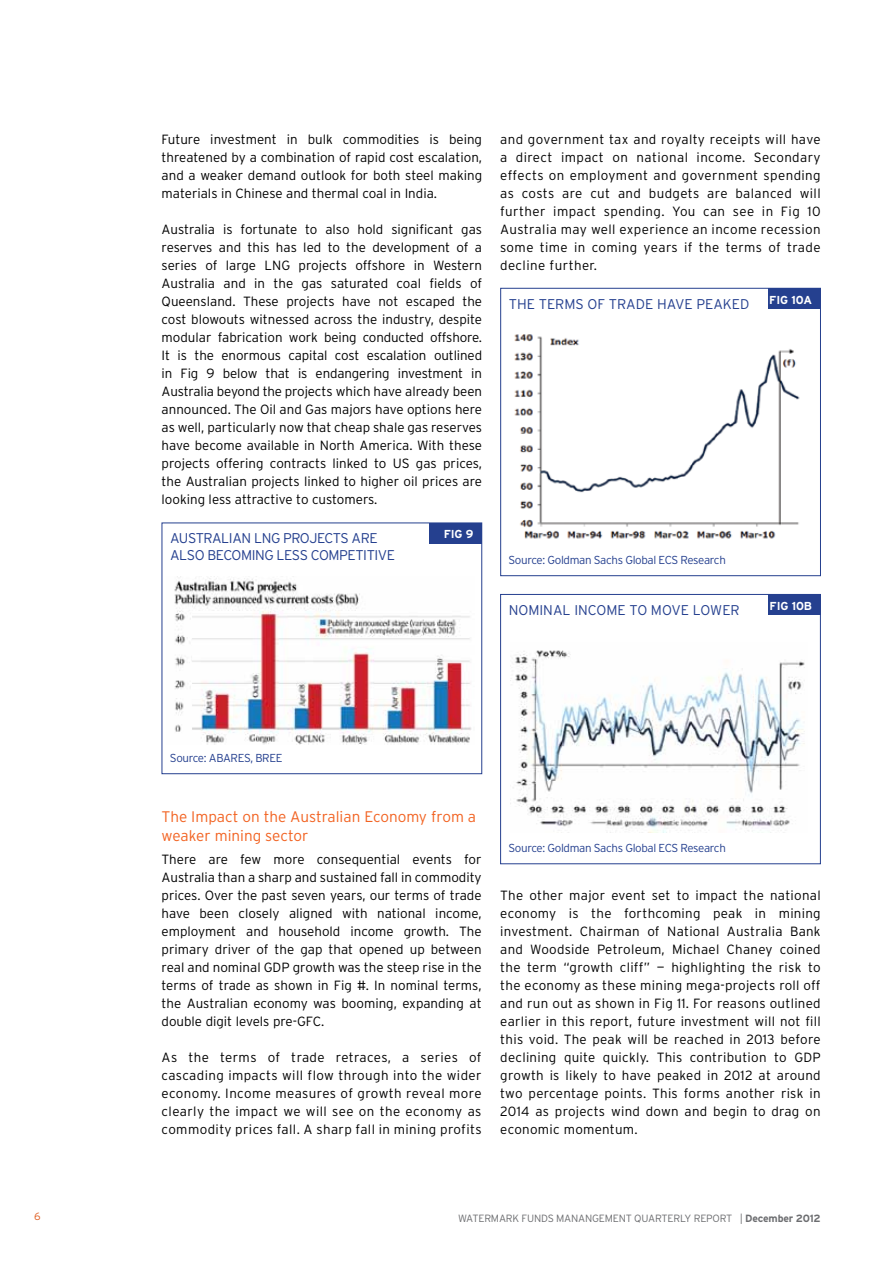
<style>
.page{position:relative;width:893px;height:1263px;background:#fff}
.page>*{position:absolute;margin:0;border:0;box-sizing:border-box;transform-origin:0 0}
.t1{font:300 15.3px/18.3px "Interstate";color:#f26322}
.t2{font:300 14.1px/17px "Interstate";letter-spacing:.11em;color:#25408f}
.t3{font:300 13.35px/18px "Interstate";letter-spacing:.02em;color:#000;text-align:justify}
.t4{font:300 11.55px "Interstate";letter-spacing:-.03em;color:#25408f}
.t5{font:700 11.55px "Interstate";letter-spacing:-.01em;color:#fff}
.t6{font:300 10.5px "Interstate";letter-spacing:.12em;color:#6d6e71}
.t7{font:300 10.5px "Interstate";color:#df5c1f}
.s1{font-weight:700}
</style>
<div class="page">
<img style="left:174px;top:578px;width:298px;height:166px">
<div style="left:162px;top:522px;width:320px;height:252px;border:1px solid #25408f"></div>
<div style="left:429px;top:523px;width:53px;height:20px;background:#25408f"></div>
<img style="left:514px;top:334px;width:286px;height:205px">
<div style="left:500px;top:288px;width:321px;height:288px;border:1px solid #25408f"></div>
<img style="left:513px;top:650px;width:292px;height:182px">
<div style="left:500px;top:594px;width:321px;height:270px;border:1px solid #25408f"></div>
<div style="left:768px;top:288px;width:52px;height:21px;background:#25408f"></div>
<div style="left:768px;top:594px;width:52px;height:21px;background:#25408f"></div>
<p class="t3" style="left:162px;top:130px;width:322px">Future investment in bulk commodities is being threatened by a combination of rapid cost escalation, and a weaker demand outlook for both steel making materials in Chinese and thermal coal in India.</p>
<p class="t3" style="left:162px;top:220px;width:322px">Australia is fortunate to also hold significant gas reserves and this has led to the development of a series of large LNG</p>
<p class="t3" style="left:162px;top:256px;width:322px;text-indent:137px">projects offshore in Western Australia and in the gas saturated coal fields of Queensland. These projects have not escaped the cost blowouts witnessed across the industry, despite modular fabrication work being conducted offshore.<br>It is the enormous capital cost escalation outlined in Fig 9 below that is endangering investment in Australia beyond the projects which have already been announced. The Oil and Gas majors have options here as well, particularly now that cheap shale gas reserves have become available in North America. With these projects offering contracts linked to US gas prices, the Australian projects linked to higher oil prices are looking less attractive to customers.</p>
<p class="t2" style="left:170px;top:530px;width:51px">Australia</p>
<p class="t2" style="left:241px;top:530px;width:77px">n LNG project</p>
<p class="t2" style="left:170px;top:530px;width:207px;text-indent:170px">s are also becomi ng less competiti</p>
<p class="t2" style="left:378px;top:547px;width:17px">ve</p>
<p class="t5" style="left:444px;top:528px;width:31px">fig 9</p>
<p class="t3" style="left:500px;top:130px;width:322px">and government tax and royalty receipts will have a direct impact on national income. Secondary effects on employment and government spending as costs are cut and budgets are balanced will further impact spending. You can see in Fig 10<br>Australia may well experience an income recession some time in coming years if the terms of trade decline further.</p>
<p class="t2" style="left:509px;top:295px;width:242px">The terms of trade have peaked</p>
<p class="t5" style="left:769px;top:293px;width:44px">fig 10a</p>
<p class="t4" style="left:509px;top:554px;width:219px">Source: Goldman Sachs Global ECS Research</p>
<p class="t2" style="left:509px;top:601px;width:233px">Nominal income to move lower</p>
<p class="t5" style="left:770px;top:599px;width:44px">fig 10b</p>
<p class="t4" style="left:170px;top:752px;width:114px">Source: ABARES, BREE</p>
<p class="t1" style="left:162px;top:808px;width:316px">The Impact on the Australian Economy from a weaker mining sector</p>
<p class="t3" style="left:162px;top:850px;width:321px">There are few more consequential events for Australia than a sharp and sustained fall in commodity prices. Over the past seven years, our terms of trade have been closely aligned with national income, employment and household income growth. The primary driver of the gap that opened up between real and nominal GDP</p>
<p class="t3" style="left:162px;top:958px;width:322px;text-indent:131px">growth was the steep rise in the terms of trade as shown in Fig #. In nominal terms, the Australian economy was booming, expanding at double digit levels pre-GFC.</p>
<p class="t3" style="left:162px;top:1048px;width:322px">As the terms of trade retraces, a series of cascading impacts will flow through into the wider economy. Income measures of growth reveal more clearly the impact we will see on the economy as commodity prices fall. A sharp fall in mining profits</p>
<p class="t4" style="left:509px;top:842px;width:219px">Source: Goldman Sachs Global ECS Research</p>
<p class="t3" style="left:500px;top:886px;width:322px;text-align:left">The other major event set to impact the national economy is the forthcoming peak in mining investment. Chairman of National Australia Bank and Woodside Petroleum, M ichael Chaney coined the term “growth cliff” — highlighting the risk to the economy as these mining mega-projects roll off and run out as shown in Fig 11. For reasons outlined earlier in this report, future investment will not fill this void. The peak will be reached in 2013 before declining quite quickly. This contribution to GDP growth is likely to have peaked in 2012 at around two percentage points. This forms another risk in 2014 as projects wind down and begin to drag on economic momentum.</p>
<p class="t7" style="left:34px;top:1211px;width:8px">6</p>
<p class="t6" style="left:458px;top:1212px;width:364px">Watermark Funds Manangement Quarterly Report | <span class="s1">December 2012</span></p>
</div>
